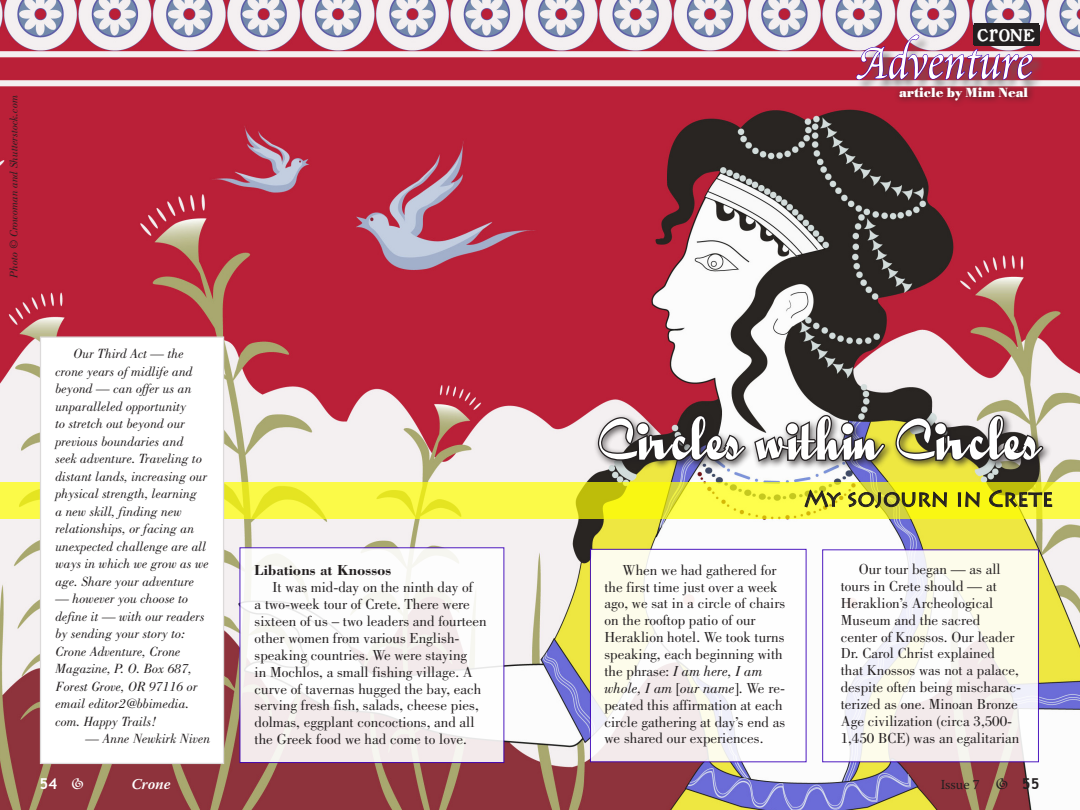
<style>
.page{position:relative;width:1080px;height:810px;background:#fff}
.page>*{position:absolute;margin:0;border:0;box-sizing:border-box;transform-origin:0 0}
.Default{font:67.5px "Quigley Wiggly";color:#fff}
.t1{font:60px "Poetica Chancery III";color:#fff}
.t2{font:22.5px "Lithos Pro";color:#231f20}
.Column_text{font:22.5px "Imprimato";color:#fff}
.Department_text_copy{font:15px/16.9px "Bodoni";color:#231f20}
.Department_text_copy-2{font:700 15px "Bodoni";color:#231f20}
.t3{font:italic 600 15px "Warnock Pro";color:#fff}
.t4{font:700 15px "Trebuchet MS";color:#fff}
.t5{font:700 15px "Trebuchet MS";color:#231f20}
.Default-2{font:italic 13.75px/17.5px "Bodoni";color:#231f20}
.t6{font:700 13.75px "Bodoni Ant T";color:#fff}
.t7{font:13.75px "Warnock Pro";color:#231f20}
.Column_text-2{font:italic 11.25px "Bodoni";color:#231f20}
.s1{font-style:italic}
</style>
<div class="page">
<img style="left:0;top:0;width:1080px;height:810px">
<svg style="left:240px;top:547px;width:264px;height:216px"></svg>
<svg style="left:0;top:482px;width:1080px;height:37px;background:#f5f43f"></svg>
<div style="left:40px;top:336px;width:184px;height:428px;background:#fff;border:1px solid #dcdada"></div>
<svg style="left:822px;top:649px;width:217px;height:113px"></svg>
<svg style="left:590px;top:549px;width:216px;height:213px"></svg>
<div style="left:975px;top:23px;width:64px;height:22px;background:#231f20"></div>
<div style="left:973px;top:25px;width:66px;height:20px;background:#231f20"></div>
<div style="left:893px;top:81px;width:142px;height:27px;background:#231f20;opacity:.75"></div>
<svg style="left:597px;top:332px;width:455px;height:317px"></svg>
<div style="left:856px;top:34px;width:189px;height:58px;background:#5f5e5e;opacity:.75"></div>
<svg style="left:856px;top:34px;width:177px;height:46px"></svg>
<svg style="left:72px;top:779px;width:11px;height:11px"></svg>
<svg style="left:997px;top:779px;width:11px;height:11px"></svg>
<p class="Column_text-2" style="left:8px;top:278px;width:184px;rotate:-90deg">Photo © Crowoman and Shutterstock.com</p>
<p class="Column_text" style="left:977px;top:18px;width:59px">crone</p>
<p class="t1" style="left:856px;top:33px;width:177px">Adventure</p>
<p class="t6" style="left:899px;top:85px;width:131px">article by Mim Neal</p>
<p class="Default-2" style="left:55px;top:345px;width:155px;text-indent:18px">Our Third Act — the crone years of midlife and beyond — can offer us an unparalleled opportunity<br>to stretch out beyond our previous boundaries and<br>seek adventure. Traveling to distant lands, increasing our physical strength, learning<br>a new skill, finding new relationships, or facing an unexpected challenge are all ways in which we grow as we age. Share your adventure</p>
<p class="Default-2" style="left:55px;top:590px;width:151px">— however you choose to define it — with our readers by sending your story to:<br>Crone Adventure, Crone<br>Magazine, P. O. Box 687,<br>Forest Grove, OR 97116 or email editor2@bbimedia. com. Happy Trails!</p>
<p class="Default-2" style="left:86px;top:730px;width:126px">— Anne Newkirk Niven</p>
<p class="Department_text_copy-2" style="left:255px;top:561px;width:138px">Libations at Knossos</p>
<p class="Department_text_copy" style="left:255px;top:579px;width:234px;text-indent:18px">It was mid-day on the ninth day of<br>a two-week tour of Crete. There were sixteen of us – two leaders and fourteen other women from various English&shy;speaking countries. We were staying<br>in Mochlos, a small fishing village. A curve of tavernas hugged the bay, each serving fresh fish, salads, cheese pies, dolmas, eggplant concoctions, and all the Greek food we had come to love.</p>
<p class="Default" style="left:599px;top:405px;width:443px">Circles within Circles</p>
<p class="t2" style="left:804px;top:486px;width:251px">My sojourn in Crete</p>
<p class="Department_text_copy" style="left:604px;top:561px;width:182px;text-indent:18px">When we had gathered for the first time just over a week ago, we sat in a circle of chairs on the rooftop patio of our<br>Heraklion hotel. We took turns speaking, each beginning with the phrase: <span class="s1">I am here, I am whole, I am</span> [<span class="s1">our name</span>]. We re&shy;peated this affirmation at each circle gathering at day’s end as we shared our experiences.</p>
<p class="Department_text_copy" style="left:841px;top:561px;width:182px;text-indent:18px">Our tour began — as all tours in Crete should — at<br>Heraklion’s Archeological<br>Museum and the sacred<br>center of Knossos. Our leader<br>Dr. Carol Christ explained that Knossos was not a palace, despite often being mischarac&shy;terized as one. Minoan Bronze<br>Age civilization (circa 3,500-<br>1,450 BCE) was an egalitarian</p>
<p class="t4" style="left:40px;top:775px;width:19px">54</p>
<p class="t3" style="left:131px;top:775px;width:41px">Crone</p>
<p class="t7" style="left:941px;top:777px;width:41px">Issue 7</p>
<p class="t5" style="left:1022px;top:775px;width:19px">55</p>
</div>
